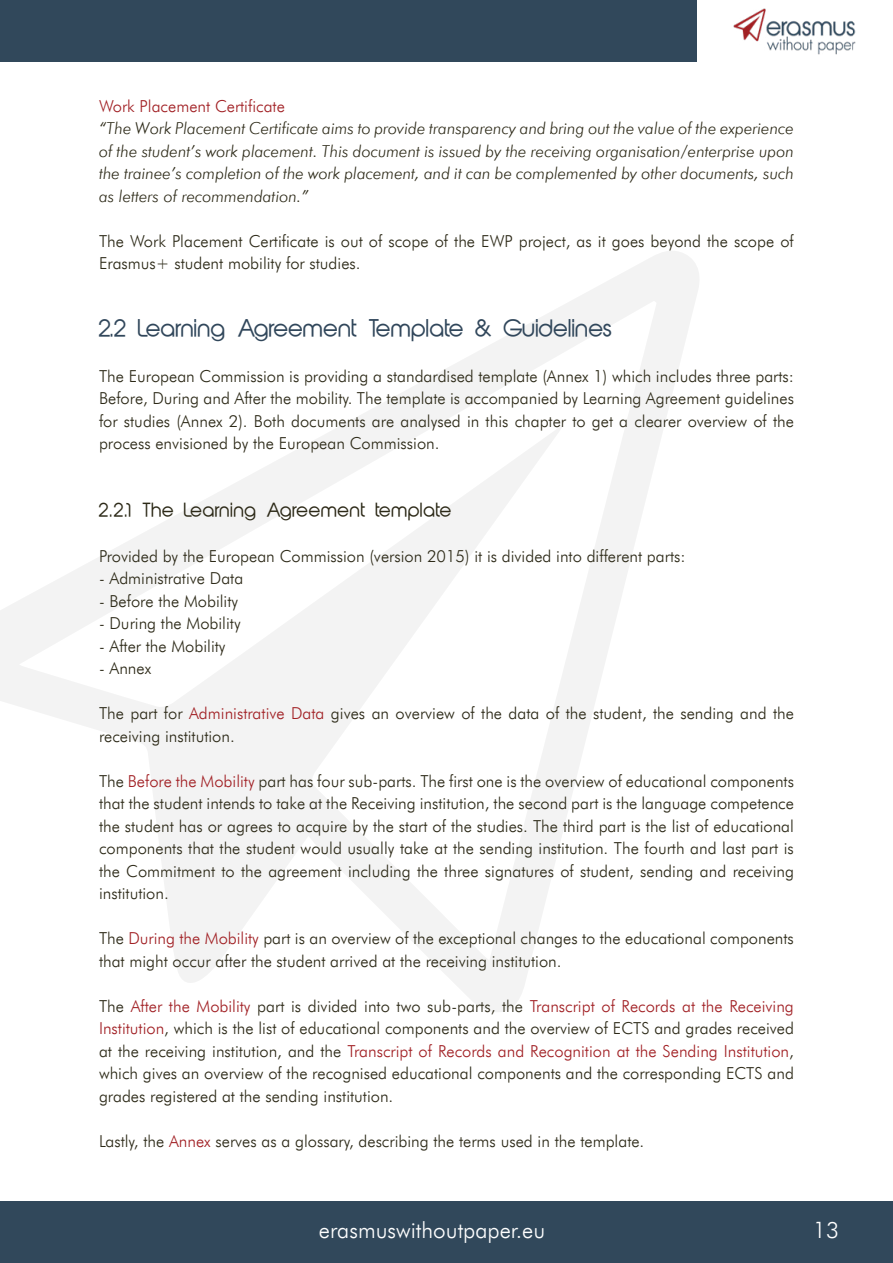
<style>
.page{position:relative;width:893px;height:1263px;background:#fff}
.page>*{position:absolute;margin:0;border:0;box-sizing:border-box;transform-origin:0 0}
.t1{font:22.5px "Abeatby Kai";color:#31475b}
.t2{font:300 22.5px "Futura BT";color:#fff}
.t3{font:18px "Abeatby Kai";letter-spacing:.02em;color:#2c2917}
.t4{font:300 16.5px/22.5px "Futura BT";color:#2c2917}
.t5{font:italic 300 16.5px/22.5px "Futura BT";color:#2c2917;text-align:justify}
.t6{font:300 16.5px "Futura BT";color:#a12024}
.s1{color:#a12024}
</style>
<div class="page">
<div style="left:0;top:0;width:696px;height:62px;background:#31485b"></div>
<img style="left:733px;top:9px;width:123px;height:45px">
<div style="left:0;top:1201px;width:893px;height:62px;background:#31485b"></div>
<svg style="left:0;top:251px;width:699px;height:761px"></svg>
<p class="t6" style="left:99px;top:96px;width:187px">Work Placement Certificate</p>
<p class="t5" style="left:99px;top:117px;width:696px">“The Work Placement Certificate aims to provide transparency and bring out the value of the experience of the student’s work placement. This document is issued by the receiving organisation/enterprise upon the trainee’s completion of the work placement, and it can be complemented by other documents, such as letters of recommendation.”</p>
<p class="t4" style="left:99px;top:229px;width:696px">The Work Placement Certificate is out of scope of the EWP project, as it goes beyond the scope of<br>Erasmus+ student mobility for studies.</p>
<h1 class="t1" style="left:99px;top:319px;width:515px">2.2 Learning Agreement Template &amp; Guidelines</h1>
<p class="t4" style="left:99px;top:364px;width:696px;text-align:justify">The European Commission is providing a standardised template (Annex 1) which includes three parts:<br>Before, During and After the mobility. The template is accompanied by Learning Agreement guidelines for studies (Annex 2). Both documents are analysed in this chapter to get a clearer overview of the process envisioned by the European Commission.</p>
<p class="t3" style="left:99px;top:502px;width:354px">2.2.1 The Learning Agreement template</p>
<p class="t4" style="left:99px;top:544px;width:588px">Provided by the European Commission (version 2015) it is divided into different parts:</p>
<p class="t4" style="left:99px;top:567px;width:146px">- Administrative Data</p>
<p class="t4" style="left:99px;top:589px;width:141px">- Before the Mobility</p>
<p class="t4" style="left:99px;top:612px;width:143px">- During the Mobility</p>
<p class="t4" style="left:99px;top:634px;width:128px">- After the Mobility</p>
<p class="t4" style="left:99px;top:657px;width:54px">- Annex</p>
<p class="t4" style="left:99px;top:702px;width:696px">The part for <span class="s1">Administrative Data</span> gives an overview of the data of the student, the sending and the receiving institution.</p>
<p class="t4" style="left:99px;top:769px;width:696px;text-align:justify">The <span class="s1">Before the Mobility</span> part has four sub-parts. The first one is the overview of educational components that the student intends to take at the Receiving institution, the second part is the language competence the student has or agrees to acquire by the start of the studies. The third part is the list of educational components that the student would usually take at the sending institution. The fourth and last part is the Commitment to the agreement including the three signatures of student, sending and receiving institution.</p>
<p class="t4" style="left:99px;top:927px;width:696px">The <span class="s1">During the Mobility</span> part is an overview of the exceptional changes to the educational components that might occur after the student arrived at the receiving institution.</p>
<p class="t4" style="left:99px;top:994px;width:696px;text-align:justify">The <span class="s1">After the Mobility</span> part is divided into two sub-parts, the <span class="s1">Transcript of Records at the Receiving Institution</span>, which is the list of educational components and the overview of ECTS and grades received at the receiving institution, and the <span class="s1">Transcript of Records and Recognition at the Sending Institution</span>, which gives an overview of the recognised educational components and the corresponding ECTS and grades registered at the sending institution.</p>
<p class="t4" style="left:99px;top:1129px;width:547px">Lastly, the <span class="s1">Annex</span> serves as a glossary, describing the terms used in the template.</p>
<h1 class="t2" style="left:319px;top:1217px;width:228px">erasmuswithoutpaper.eu</h1>
<h1 class="t2" style="left:813px;top:1217px;width:27px">13</h1>
</div>
